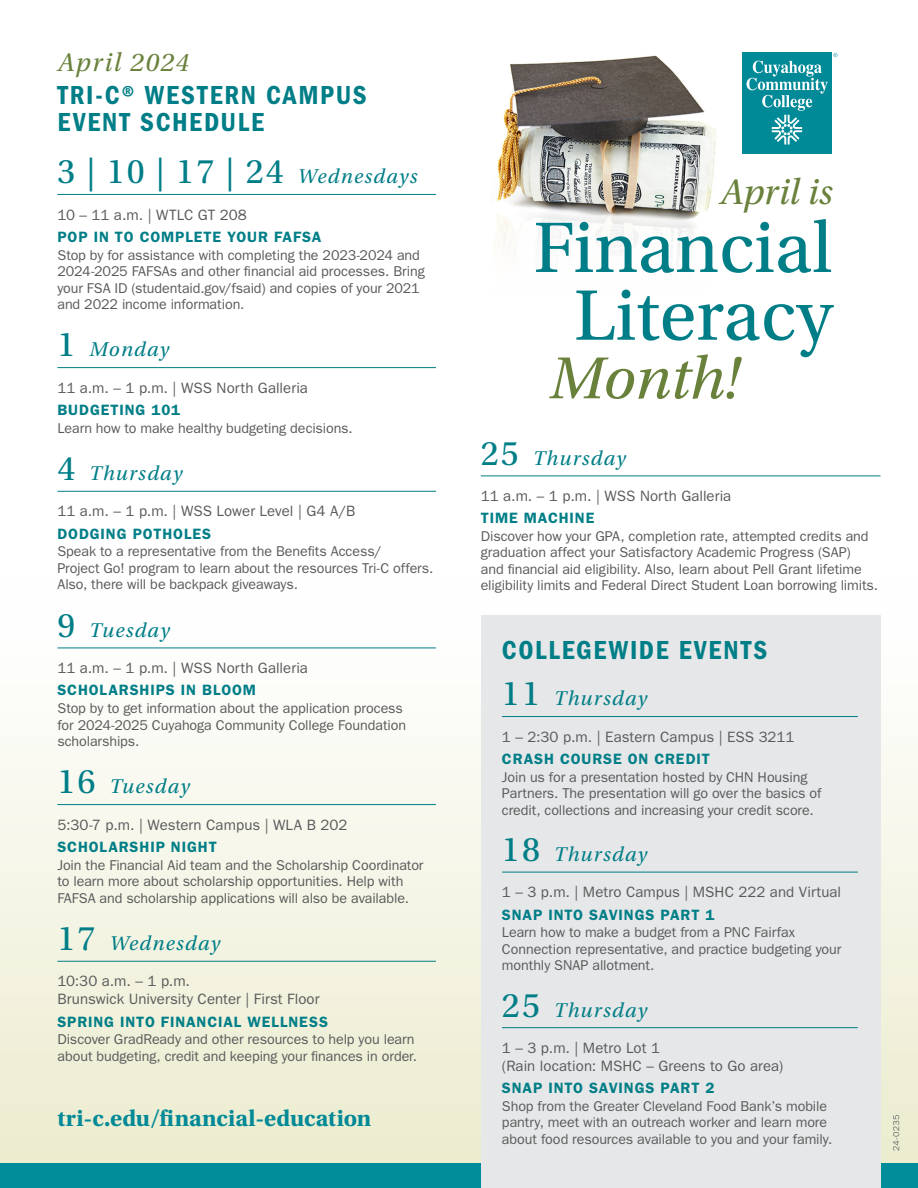
<style>
.page{position:relative;width:918px;height:1188px;background:#fff}
.page>*{position:absolute;margin:0;border:0;box-sizing:border-box;transform-origin:0 0}
.Financial_Literacy{font:75.3px "Utopia Std";color:#007e87}
.Month_HEADER_TEXT{font:italic 62.4px "Utopia Std";letter-spacing:-.005em;color:#69813b}
.April_is_HEADER_TEX{font:italic 37.65px "Utopia Std";color:#69813b}
.large_dates{font:36px "Utopia Std";color:#007e87}
.location_event_sche{font:27px "ITC Franklin Gothic Std Dm Cd";letter-spacing:.07em;color:#007e87}
.Green_date{font:italic 27px "Utopia Std";letter-spacing:.06em;color:#69813b}
.website_address{font:700 24px "Utopia Std";color:#008996}
.large_dates-2{font:italic 21px "Utopia Std";letter-spacing:.06em;color:#007e87}
.time_and_location{font:15px/18px "ITC Franklin Gothic Std";letter-spacing:.005em;color:#595a5a}
.small_subhead{font:600 15px "ITC Franklin Gothic Std";letter-spacing:.06em;color:#007e87}
.body_text{font:14.25px/16.5px "ITC Franklin Gothic Std";letter-spacing:-.005em;color:#595a5a}
.s1{font-style:italic;font-size:21px}
.s2{font-style:normal;font-size:36px}
</style>
<div class="page">
<div style="left:0;top:583px;width:918px;height:580px;background:linear-gradient(to bottom,#feffff,#ececcf)"></div>
<svg style="left:893px;top:1115px;width:6px;height:36px"></svg>
<div style="left:0;top:1163px;width:918px;height:25px;background:#008c99"></div>
<hr style="left:57px;top:194px;width:379px;height:1px;background:#007e87">
<hr style="left:57px;top:367px;width:379px;height:1px;background:#007e87">
<hr style="left:57px;top:491px;width:379px;height:1px;background:#007e87">
<hr style="left:57px;top:648px;width:379px;height:1px;background:#007e87">
<hr style="left:57px;top:804px;width:379px;height:1px;background:#007e87">
<hr style="left:57px;top:961px;width:379px;height:1px;background:#007e87">
<div style="left:481px;top:616px;width:400px;height:572px;background:#e6e7e8"></div>
<hr style="left:502px;top:716px;width:356px;height:1px;background:#007e87">
<hr style="left:502px;top:872px;width:356px;height:1px;background:#007e87">
<hr style="left:502px;top:1027px;width:356px;height:1px;background:#007e87">
<hr style="left:481px;top:476px;width:400px;height:1px;background:#007e87">
<img style="left:497px;top:55px;width:219px;height:203px">
<div style="left:742px;top:52px;width:90px;height:102px;background:#008996"></div>
<svg style="left:747px;top:53px;width:90px;height:92px"></svg>
<p class="Green_date" style="left:57px;top:48px;width:133px">April 2024</p>
<p class="location_event_sche" style="left:57px;top:79px;width:311px">TRI-C® WESTERN CAMPUS</p>
<p class="location_event_sche" style="left:57px;top:106px;width:208px">EVENT SCHEDULE</p>
<p class="large_dates" style="left:57px;top:152px;width:362px">3 | 10 | 17 | 24 <span class="s1">Wednesdays</span></p>
<p class="time_and_location" style="left:57px;top:206px;width:191px">10 – 11 a.m. | WTLC GT 208</p>
<p class="small_subhead" style="left:57px;top:228px;width:266px">POP IN TO COMPLETE YOUR FAFSA</p>
<p class="body_text" style="left:57px;top:247px;width:369px">Stop by for assistance with completing the 2023-2024 and 2024-2025 FAFSAs and other financial aid processes. Bring your FSA ID (studentaid.gov/fsaid) and copies of your 2021 and 2022 income information.</p>
<p class="large_dates-2" style="left:57px;top:338px;width:113px"><span class="s2">1</span> Monday</p>
<p class="time_and_location" style="left:57px;top:379px;width:252px">11 a.m. – 1 p.m. | WSS North Galleria</p>
<p class="small_subhead" style="left:57px;top:401px;width:124px">BUDGETING 101</p>
<p class="body_text" style="left:57px;top:420px;width:297px">Learn how to make healthy budgeting decisions.</p>
<p class="large_dates-2" style="left:57px;top:462px;width:126px"><span class="s2">4</span> Thursday</p>
<p class="time_and_location" style="left:57px;top:502px;width:300px">11 a.m. – 1 p.m. | WSS Lower Level | G4 A/B</p>
<p class="small_subhead" style="left:57px;top:525px;width:155px">DODGING POTHOLES</p>
<p class="body_text" style="left:57px;top:543px;width:377px">Speak to a representative from the Benefits Access/<br>Project Go! program to learn about the resources Tri-C offers.<br>Also, there will be backpack giveaways.</p>
<p class="large_dates-2" style="left:57px;top:619px;width:114px"><span class="s2">9</span> Tuesday</p>
<p class="time_and_location" style="left:57px;top:659px;width:252px">11 a.m. – 1 p.m. | WSS North Galleria</p>
<p class="small_subhead" style="left:57px;top:681px;width:200px">SCHOLARSHIPS IN BLOOM</p>
<p class="body_text" style="left:57px;top:700px;width:350px">Stop by to get information about the application process for 2024-2025 Cuyahoga Community College Foundation scholarships.</p>
<p class="large_dates-2" style="left:57px;top:775px;width:134px"><span class="s2">16</span> Tuesday</p>
<p class="time_and_location" style="left:57px;top:816px;width:292px">5:30-7 p.m. | Western Campus | WLA B 202</p>
<p class="small_subhead" style="left:57px;top:838px;width:161px">SCHOLARSHIP NIGHT</p>
<p class="body_text" style="left:57px;top:857px;width:368px">Join the Financial Aid team and the Scholarship Coordinator to learn more about scholarship opportunities. Help with<br>FAFSA and scholarship applications will also be available.</p>
<p class="large_dates-2" style="left:57px;top:932px;width:164px"><span class="s2">17</span> Wednesday</p>
<p class="time_and_location" style="left:57px;top:972px;width:264px">10:30 a.m. – 1 p.m.<br>Brunswick University Center | First Floor</p>
<p class="small_subhead" style="left:57px;top:1013px;width:272px">SPRING INTO FINANCIAL WELLNESS</p>
<p class="body_text" style="left:57px;top:1031px;width:361px">Discover GradReady and other resources to help you learn about budgeting, credit and keeping your finances in order.</p>
<p class="website_address" style="left:57px;top:1104px;width:316px">tri-c.edu/financial-education</p>
<h1 class="April_is_HEADER_TEX" style="left:720px;top:172px;width:114px">April is</h1>
<h1 class="Financial_Literacy" style="left:534px;top:207px;width:300px">Financial</h1>
<h1 class="Financial_Literacy" style="left:574px;top:275px;width:260px">Literacy</h1>
<h1 class="Month_HEADER_TEXT" style="left:549px;top:344px;width:191px">Month!</h1>
<p class="large_dates-2" style="left:481px;top:446px;width:147px"><span class="s2">25</span> Thursday</p>
<p class="time_and_location" style="left:481px;top:487px;width:252px">11 a.m. – 1 p.m. | WSS North Galleria</p>
<p class="small_subhead" style="left:481px;top:509px;width:115px">TIME MACHINE</p>
<p class="body_text" style="left:481px;top:528px;width:399px">Discover how your GPA, completion rate, attempted credits and graduation affect your Satisfactory Academic Progress (SAP)<br>and financial aid eligibility. Also, learn about Pell Grant lifetime eligibility limits and Federal Direct Student Loan borrowing limits.</p>
<p class="location_event_sche" style="left:502px;top:635px;width:267px">COLLEGEWIDE EVENTS</p>
<p class="large_dates-2" style="left:502px;top:687px;width:147px"><span class="s2">11</span> Thursday</p>
<p class="time_and_location" style="left:502px;top:728px;width:294px">1 – 2:30 p.m. | Eastern Campus | ESS 3211</p>
<p class="small_subhead" style="left:502px;top:750px;width:209px">CRASH COURSE ON CREDIT</p>
<p class="body_text" style="left:502px;top:769px;width:321px">Join us for a presentation hosted by CHN Housing<br>Partners. The presentation will go over the basics of credit, collections and increasing your credit score.</p>
<p class="large_dates-2" style="left:502px;top:843px;width:147px"><span class="s2">18</span> Thursday</p>
<p class="time_and_location" style="left:502px;top:883px;width:341px">1 – 3 p.m. | Metro Campus | MSHC 222 and Virtual</p>
<p class="small_subhead" style="left:502px;top:906px;width:214px">SNAP INTO SAVINGS PART 1</p>
<p class="body_text" style="left:502px;top:924px;width:341px">Learn how to make a budget from a PNC Fairfax<br>Connection representative, and practice budgeting your monthly SNAP allotment.</p>
<p class="large_dates-2" style="left:502px;top:998px;width:147px"><span class="s2">25</span> Thursday</p>
<p class="time_and_location" style="left:502px;top:1039px;width:283px">1 – 3 p.m. | Metro Lot 1<br>(Rain location: MSHC – Greens to Go area)</p>
<p class="small_subhead" style="left:502px;top:1079px;width:214px">SNAP INTO SAVINGS PART 2</p>
<p class="body_text" style="left:502px;top:1098px;width:332px">Shop from the Greater Cleveland Food Bank’s mobile pantry, meet with an outreach worker and learn more about food resources available to you and your family.</p>
</div>
